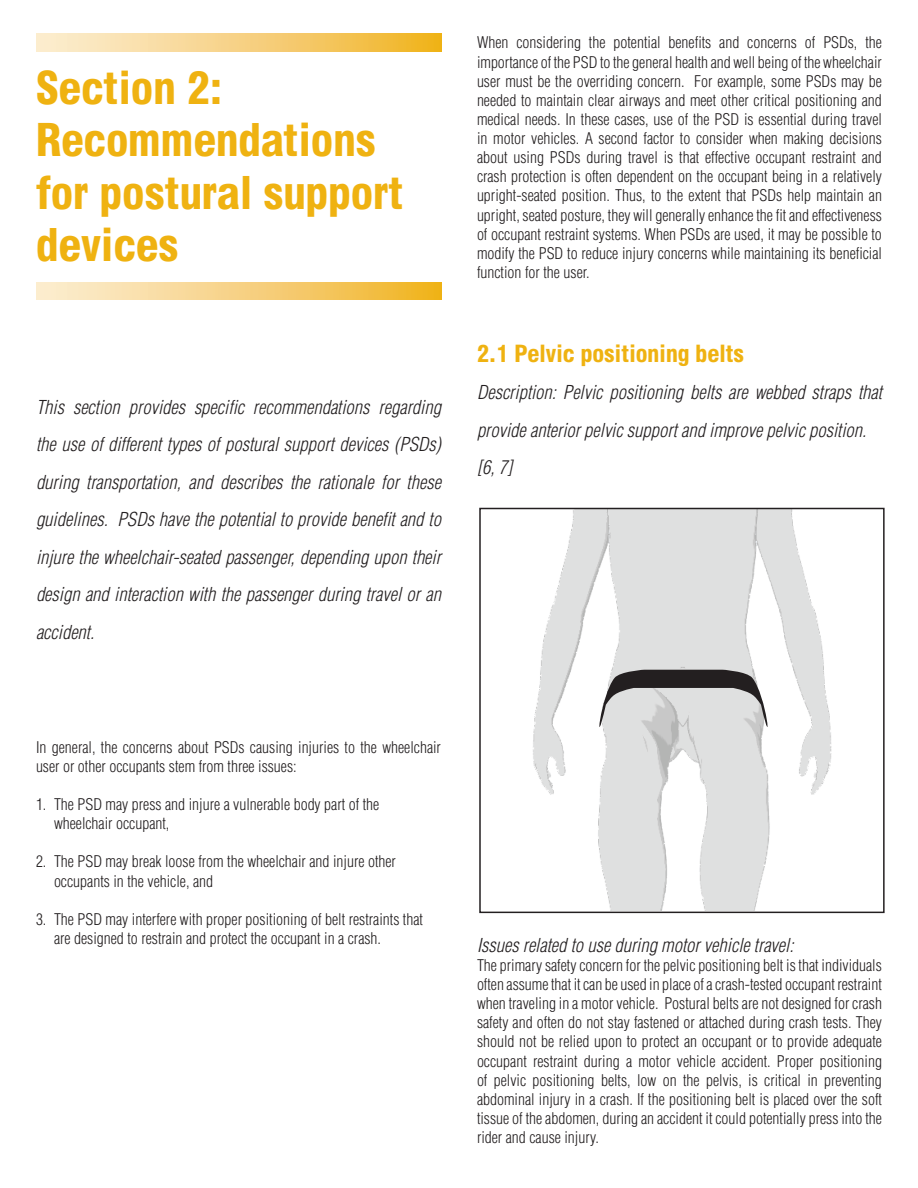
<style>
.page{position:relative;width:918px;height:1188px;background:#fff}
.page>*{position:absolute;margin:0;border:0;box-sizing:border-box;transform-origin:0 0}
.t1{font:45px/52.5px "Helvetica LTMM 600 467";color:#efb211}
.t2{font:45px "Helvetica LTMM 600 600";color:#efb211}
.t3{font:23.7px "Helvetica LTMM 600 467";color:#efb211}
.t4{font:italic 300 condensed 18.75px/37.5px "Helvetica";color:#231f20;text-align:justify}
.t5{font:300 condensed 15.75px/19.2px "Helvetica";color:#231f20}
.s1{font-family:"Helvetica LTMM 667 267"}
.s2{font-family:"Helvetica LTMM 534 667"}
.s3{font-family:"Helvetica LTMM 534 800"}
.s4{font-family:"Helvetica LTMM 600 467"}
.s5{font-family:"Helvetica LTMM 600 401"}
.s6{font-family:"Helvetica LTMM 667 334"}
.s7{font-family:"Helvetica LTMM 600 600"}
.s8{font-family:"Helvetica LTMM 600 334"}
.s9{font-family:"Helvetica LTMM 534 1000"}
.s10{font-family:"Helvetica LTMM 667 201"}
</style>
<div class="page">
<div style="left:36px;top:34px;width:406px;height:17px;background:linear-gradient(to right,#fcefdb,#f0b425)"></div>
<div style="left:36px;top:282px;width:406px;height:18px;background:linear-gradient(to right,#fcefdb,#f0b425)"></div>
<img style="left:533px;top:511px;width:299px;height:399px">
<svg style="left:593px;top:670px;width:181px;height:91px;background:#c0c0c0"></svg>
<div style="left:479px;top:508px;width:406px;height:405px;border:2px solid #231f20"></div>
<h1 class="t2" style="left:36px;top:60px;width:188px"><span class="s1">S</span>ec<span class="s2">t</span><span class="s3">i</span><span class="s4">on</span> <span class="s5">2</span><span class="s3">:</span></h1>
<h1 class="t1" style="left:36px;top:112px;width:369px"><span class="s6">R</span><span class="s7">ec</span>o<span class="s8">mm</span><span class="s7">e</span>nd<span class="s7">a</span><span class="s2">t</span><span class="s3">i</span>on<span class="s5">s </span><span class="s9">f</span>o<span class="s10">r</span> po<span class="s5">s</span><span class="s2">t</span>u<span class="s10">r</span><span class="s7">a</span><span class="s3">l</span> <span class="s5">s</span>uppo<span class="s10">r</span><span class="s2">t</span></h1>
<h1 class="t2" style="left:36px;top:218px;width:144px"><span class="s4">d</span>e<span class="s5">v</span><span class="s3">i</span>ce<span class="s5">s</span></h1>
<p class="t4" style="left:36px;top:388px;width:407px">This section provides specific recommendations regarding the use of different types of postural support devices (PSDs) during transportation, and describes the rationale for these guidelines. PSDs have the potential to provide benefit and to injure the wheelchair-seated passenger, depending upon their design and interaction with the passenger during travel or an accident.</p>
<p class="t5" style="left:477px;top:33px;width:407px;text-align:justify">When considering the potential benefits and concerns of PSDs, the importance of the PSD to the general health and well being of the wheelchair user must be the overriding concern. For example, some PSDs may be needed to maintain clear airways and meet other critical positioning and medical needs. In these cases, use of the PSD is essential during travel in motor vehicles. A second factor to consider when making decisions about using PSDs during travel is that effective occupant restraint and crash protection is often dependent on the occupant being in a relatively upright-seated position. Thus, to the extent that PSDs help maintain an upright, seated posture, they will generally enhance the fit and effectiveness of occupant restraint systems. When PSDs are used, it may be possible to modify the PSD to reduce injury concerns while maintaining its beneficial function for the user.</p>
<h2 class="t3" style="left:477px;top:339px;width:269px"><span class="s5">2</span><span class="s9">.</span><span class="s5">1</span> P<span class="s7">e</span><span class="s3">l</span><span class="s5">v</span><span class="s3">i</span><span class="s7">c</span> po<span class="s5">s</span><span class="s3">i</span><span class="s2">t</span><span class="s3">i</span>on<span class="s3">i</span>ng b<span class="s7">e</span><span class="s3">l</span><span class="s2">t</span><span class="s5">s</span></h2>
<p class="t4" style="left:477px;top:374px;width:406px;text-align:left">Description: Pelvic positioning belts are webbed straps that provide anterior pelvic support and improve pelvic position. [6, 7]</p>
<p class="t5" style="left:36px;top:737px;width:407px">In general, the concerns about PSDs causing injuries to the wheelchair user or other occupants stem from three issues:</p>
<p class="t5" style="left:54px;top:795px;width:327px;text-indent:-18px">1. The PSD may press and injure a vulnerable body part of the wheelchair occupant,</p>
<p class="t5" style="left:54px;top:852px;width:344px;text-indent:-18px">2. The PSD may break loose from the wheelchair and injure other occupants in the vehicle, and</p>
<p class="t5" style="left:54px;top:909px;width:371px;text-indent:-18px">3. The PSD may interfere with proper positioning of belt restraints that are designed to restrain and protect the occupant in a crash.</p>
<p class="t4" style="left:477px;top:926px;width:318px">Issues related to use during motor vehicle travel:</p>
<p class="t5" style="left:477px;top:956px;width:407px;text-align:justify">The primary safety concern for the pelvic positioning belt is that individuals often assume that it can be used in place of a crash-tested occupant restraint when traveling in a motor vehicle. Postural belts are not designed for crash safety and often do not stay fastened or attached during crash tests. They should not be relied upon to protect an occupant or to provide adequate occupant restraint during a motor vehicle accident. Proper positioning of pelvic positioning belts, low on the pelvis, is critical in preventing abdominal injury in a crash. If the positioning belt is placed over the soft tissue of the abdomen, during an accident it could potentially press into the rider and cause injury.</p>
</div>
